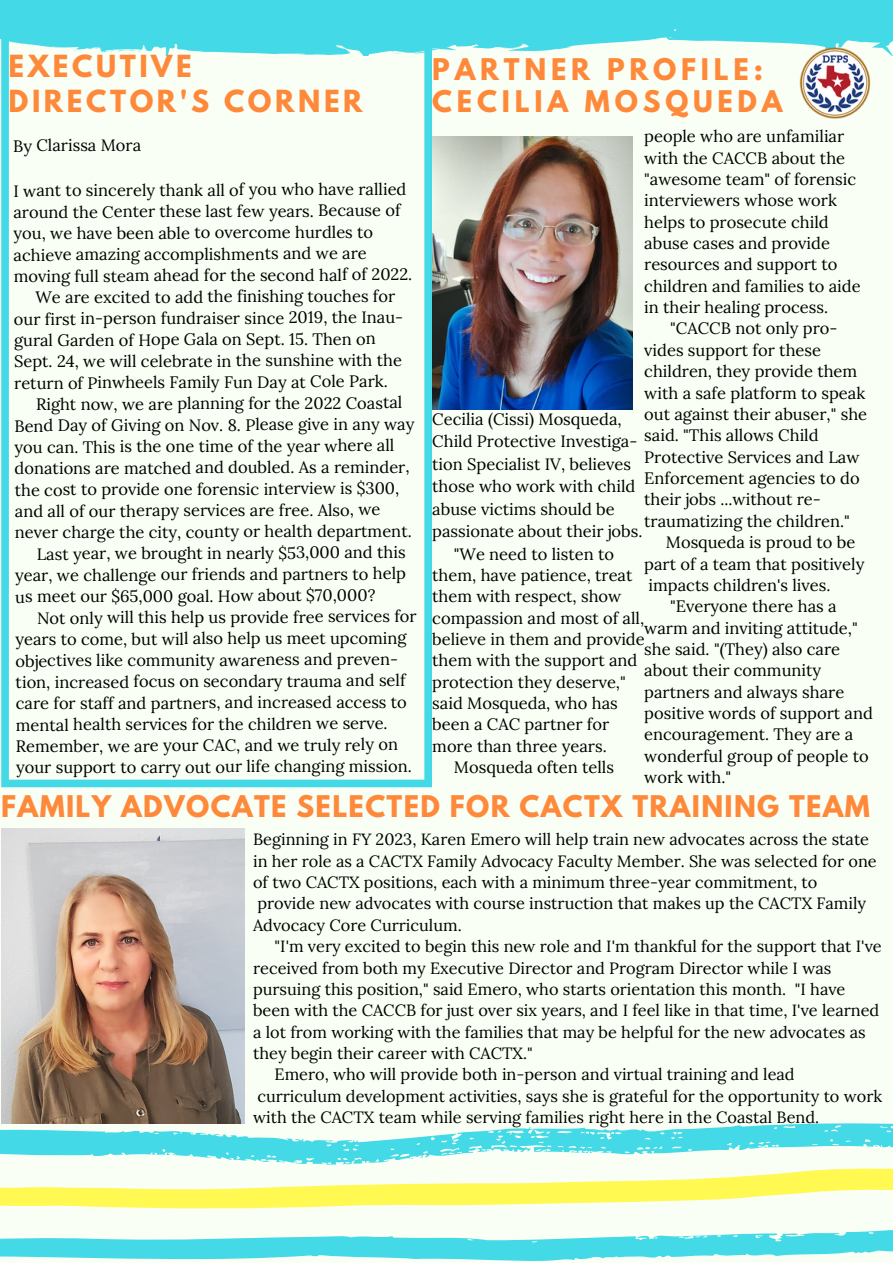
<style>
.page{position:relative;width:893px;height:1264px;background:#fff}
.page>*{position:absolute;margin:0;border:0;box-sizing:border-box;transform-origin:0 0}
.t1{font:700 27px/34.8px "League Spartan";letter-spacing:.135em;color:#ff893b}
.t2{font:700 26.4px "League Spartan";letter-spacing:.05em;color:#ff893b}
.t3{font:700 26.4px/31.5px "League Spartan";letter-spacing:.18em;color:#ff893b}
.t4{font:16.5px/21.3px "Lora";color:#000}
.t5{font:16.35px/21.3px "Lora";color:#000}
</style>
<div class="page">
<div style="left:0;top:0;width:892px;height:1262px;background:#f9fff4"></div>
<svg style="left:0;top:0;width:892px;height:55px;background:#5ddee7"></svg>
<svg style="left:0;top:1230px;width:892px;height:31px"></svg>
<svg style="left:0;top:1120px;width:892px;height:89px"></svg>
<svg style="left:9px;top:0;width:883px;height:1px"></svg>
<svg style="left:1px;top:15px;width:431px;height:772px"></svg>
<img style="left:1px;top:828px;width:243px;height:295px">
<img style="left:799px;top:47px;width:75px;height:71px">
<img style="left:432px;top:136px;width:200px;height:274px">
<h1 class="t1" style="left:9px;top:52px;width:355px">EXECUTIVE<br>DIRECTOR'S CORNER</h1>
<p class="t4" style="left:13px;top:135px;width:130px">By Clarissa Mora</p>
<p class="t4" style="left:13px;top:179px;width:394px">I want to sincerely thank all of you who have rallied</p>
<p class="t4" style="left:13px;top:200px;width:389px">around the Center these last few years. Because of</p>
<p class="t4" style="left:14px;top:222px;width:361px">you, we have been able to overcome hurdles to</p>
<p class="t4" style="left:14px;top:243px;width:355px">achieve amazing accomplishments and we are</p>
<p class="t4" style="left:14px;top:264px;width:400px">moving full steam ahead for the second half of 2022.</p>
<p class="t4" style="left:35px;top:286px;width:361px">We are excited to add the finishing touches for</p>
<p class="t4" style="left:14px;top:307px;width:391px">our first in-person fundraiser since 2019, the Inau-</p>
<p class="t4" style="left:14px;top:328px;width:363px">gural Garden of Hope Gala on Sept. 15. Then on</p>
<p class="t4" style="left:14px;top:350px;width:389px">Sept. 24, we will celebrate in the sunshine with the</p>
<p class="t4" style="left:14px;top:371px;width:375px">return of Pinwheels Family Fun Day at Cole Park.</p>
<p class="t4" style="left:36px;top:392px;width:368px">Right now, we are planning for the 2022 Coastal</p>
<p class="t4" style="left:14px;top:414px;width:401px">Bend Day of Giving on Nov. 8. Please give in any way</p>
<p class="t4" style="left:15px;top:435px;width:381px">you can. This is the one time of the year where all</p>
<p class="t4" style="left:15px;top:456px;width:396px">donations are matched and doubled. As a reminder,</p>
<p class="t4" style="left:15px;top:478px;width:386px">the cost to provide one forensic interview is $300,</p>
<p class="t4" style="left:15px;top:499px;width:367px">and all of our therapy services are free. Also, we</p>
<p class="t4" style="left:15px;top:521px;width:398px">never charge the city, county or health department.</p>
<p class="t4" style="left:37px;top:542px;width:370px">Last year, we brought in nearly $53,000 and this</p>
<p class="t4" style="left:15px;top:563px;width:392px">year, we challenge our friends and partners to help</p>
<p class="t4" style="left:15px;top:585px;width:362px">us meet our $65,000 goal. How about $70,000?</p>
<p class="t4" style="left:37px;top:606px;width:381px">Not only will this help us provide free services for</p>
<p class="t4" style="left:15px;top:627px;width:393px">years to come, but will also help us meet upcoming</p>
<p class="t4" style="left:16px;top:649px;width:384px">objectives like community awareness and preven-</p>
<p class="t4" style="left:16px;top:670px;width:391px">tion, increased focus on secondary trauma and self</p>
<p class="t4" style="left:16px;top:691px;width:393px">care for staff and partners, and increased access to</p>
<p class="t4" style="left:16px;top:713px;width:373px">mental health services for the children we serve.</p>
<p class="t4" style="left:16px;top:734px;width:383px">Remember, we are your CAC, and we truly rely on</p>
<p class="t4" style="left:16px;top:755px;width:397px">your support to carry out our life changing mission.</p>
<h2 class="t3" style="left:432px;top:57px;width:352px">PARTNER PROFILE:<br>CECILIA MOSQUEDA</h2>
<p class="t4" style="left:644px;top:125px;width:218px">people who are unfamiliar with the CACCB about the "awesome team" of forensic interviewers whose work helps to prosecute child abuse cases and provide resources and support to children and families to aide in their healing process.</p>
<p class="t4" style="left:644px;top:318px;width:224px;text-indent:26px">"CACCB not only pro&shy;vides support for these children, they provide them with a safe platform to speak out against their abuser," she said. "This allows Child<br>Protective Services and Law<br>Enforcement agencies to do their jobs ...without re&shy;traumatizing the children."</p>
<p class="t4" style="left:666px;top:531px;width:191px">Mosqueda is proud to be</p>
<p class="t4" style="left:644px;top:553px;width:222px">part of a team that positively</p>
<p class="t4" style="left:648px;top:574px;width:183px">impacts children's lives.</p>
<p class="t4" style="left:670px;top:595px;width:168px">"Everyone there has a</p>
<p class="t4" style="left:644px;top:617px;width:215px">warm and inviting attitude,"</p>
<p class="t4" style="left:644px;top:638px;width:197px">she said. "(They) also care</p>
<p class="t4" style="left:644px;top:659px;width:178px">about their community</p>
<p class="t4" style="left:644px;top:681px;width:201px">partners and always share</p>
<p class="t4" style="left:644px;top:702px;width:230px">positive words of support and</p>
<p class="t4" style="left:644px;top:723px;width:211px">encouragement. They are a</p>
<p class="t4" style="left:644px;top:745px;width:226px">wonderful group of people to</p>
<p class="t4" style="left:644px;top:766px;width:88px">work with."</p>
<p class="t4" style="left:432px;top:408px;width:191px">Cecilia (Cissi) Mosqueda,</p>
<p class="t4" style="left:432px;top:430px;width:207px">Child Protective Investiga-</p>
<p class="t4" style="left:432px;top:453px;width:200px">tion Specialist IV, believes</p>
<p class="t4" style="left:432px;top:475px;width:204px">those who work with child</p>
<p class="t4" style="left:432px;top:498px;width:184px">abuse victims should be</p>
<p class="t4" style="left:432px;top:520px;width:212px">passionate about their jobs.</p>
<p class="t4" style="left:454px;top:543px;width:162px">"We need to listen to</p>
<p class="t4" style="left:432px;top:564px;width:202px">them, have patience, treat</p>
<p class="t4" style="left:432px;top:585px;width:191px">them with respect, show</p>
<p class="t4" style="left:432px;top:607px;width:213px">compassion and most of all,</p>
<p class="t4" style="left:432px;top:628px;width:214px">believe in them and provide</p>
<p class="t4" style="left:432px;top:649px;width:207px">them with the support and</p>
<p class="t4" style="left:432px;top:671px;width:195px">protection they deserve,"</p>
<p class="t4" style="left:432px;top:692px;width:187px">said Mosqueda, who has</p>
<p class="t4" style="left:432px;top:713px;width:178px">been a CAC partner for</p>
<p class="t4" style="left:432px;top:735px;width:176px">more than three years.</p>
<p class="t4" style="left:454px;top:756px;width:162px">Mosqueda often tells</p>
<h2 class="t2" style="left:1px;top:793px;width:870px">FAMILY ADVOCATE SELECTED FOR CACTX TRAINING TEAM</h2>
<p class="t5" style="left:253px;top:828px;width:625px">Beginning in FY 2023, Karen Emero will help train new advocates across the state in her role as a CACTX Family Advocacy Faculty Member. She was selected for one of two CACTX positions, each with a minimum three-year commitment, to provide new advocates with course instruction that makes up the CACTX Family Advocacy Core Curriculum.</p>
<p class="t5" style="left:274px;top:935px;width:608px">"I'm very excited to begin this new role and I'm thankful for the support that I've</p>
<p class="t5" style="left:253px;top:956px;width:579px">received from both my Executive Director and Program Director while I was</p>
<p class="t5" style="left:253px;top:978px;width:593px">pursuing this position," said Emero, who starts orientation this month. "I have</p>
<p class="t5" style="left:253px;top:999px;width:627px">been with the CACCB for just over six years, and I feel like in that time, I've learned</p>
<p class="t5" style="left:253px;top:1021px;width:614px">a lot from working with the families that may be helpful for the new advocates as</p>
<p class="t5" style="left:253px;top:1042px;width:281px">they begin their career with CACTX."</p>
<p class="t5" style="left:274px;top:1063px;width:521px">Emero, who will provide both in-person and virtual training and lead</p>
<p class="t5" style="left:257px;top:1085px;width:626px">curriculum development activities, says she is grateful for the opportunity to work</p>
<p class="t5" style="left:253px;top:1106px;width:567px">with the CACTX team while serving families right here in the Coastal Bend.</p>
</div>
